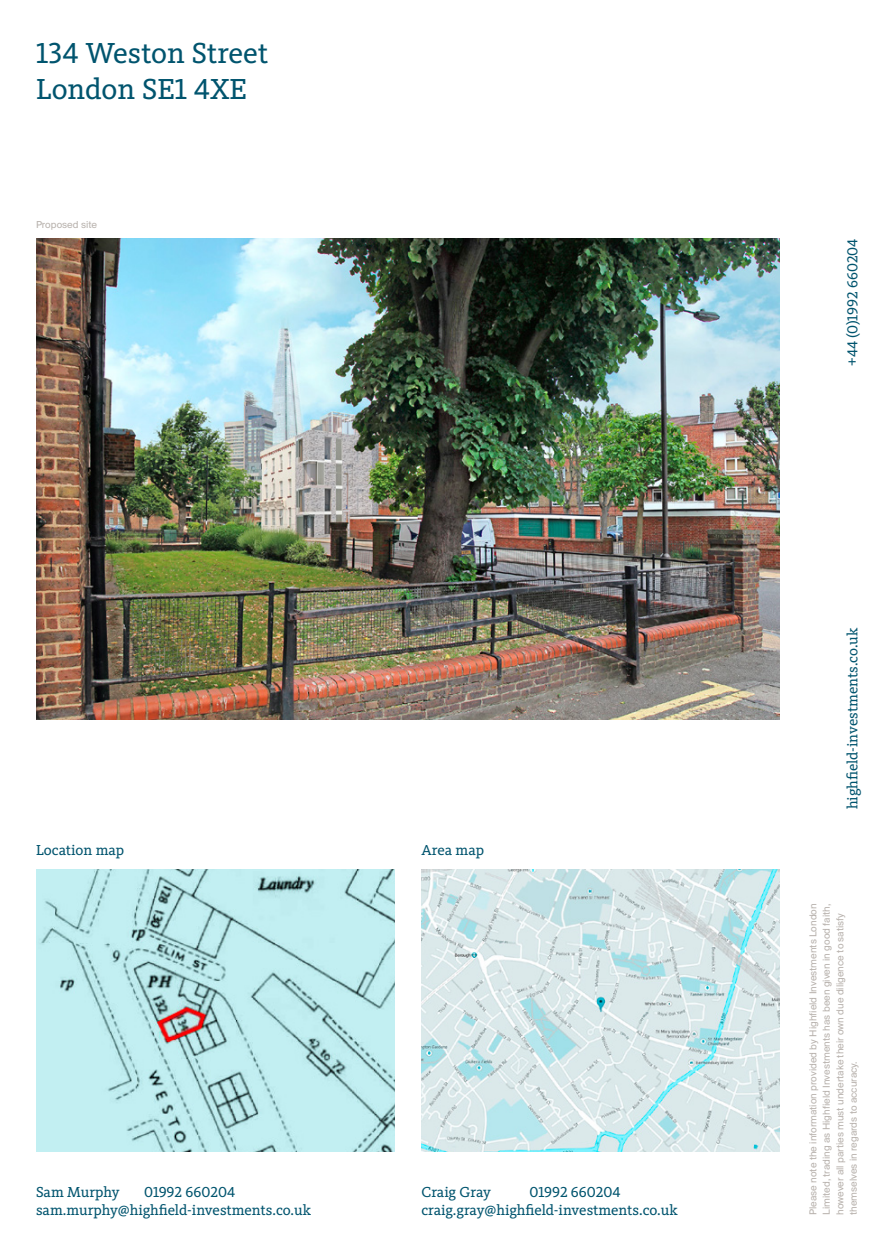
<style>
.page{position:relative;width:893px;height:1260px;background:#fff}
.page>*{position:absolute;margin:0;border:0;box-sizing:border-box;transform-origin:0 0}
.Headline{font:30px/36px "Kievit Slab Pro";color:#00546e}
.Subheading{font:15px/18px "Kievit Slab Pro";color:#00546e}
.Telephone_number{font:15px "Kievit Slab Pro";color:#00546e}
.Legal_copy{font:10.5px/13.5px "Suisse BP Intl";color:#b8b2ad}
</style>
<div class="page">
<img style="left:421px;top:870px;width:359px;height:281px">
<img style="left:36px;top:870px;width:359px;height:281px">
<img style="left:36px;top:238px;width:744px;height:481px">
<p class="Headline" style="left:36px;top:35px;width:234px">134 Weston Street<br>London SE1 4XE</p>
<p class="Legal_copy" style="left:36px;top:218px;width:63px">Proposed site</p>
<p class="Subheading" style="left:36px;top:841px;width:90px">Location map</p>
<p class="Subheading" style="left:421px;top:841px;width:64px">Area map</p>
<p class="Subheading" style="left:36px;top:1183px;width:85px">Sam Murphy</p>
<p class="Subheading" style="left:36px;top:1183px;width:276px;text-indent:108px">01992 660204 sam.murphy@highfield-investments.co.uk</p>
<p class="Subheading" style="left:421px;top:1183px;width:71px">Craig Gray</p>
<p class="Subheading" style="left:421px;top:1183px;width:258px;text-indent:108px">01992 660204 craig.gray@highfield-investments.co.uk</p>
<p class="Telephone_number" style="left:844px;top:366px;width:129px;rotate:-90deg">+44 (0)1992 660204</p>
<p class="Subheading" style="left:843px;top:809px;width:183px;rotate:-90deg">highfield-investments.co.uk</p>
<p class="Legal_copy" style="left:806px;top:1215px;width:313px;rotate:-90deg">Please note the information provided by Highfield Investments London Limited, trading as Highfield Investments has been given in good faith, however all parties must undertake their own due diligence to satisfy themselves in regards to accuracy.</p>
</div>
